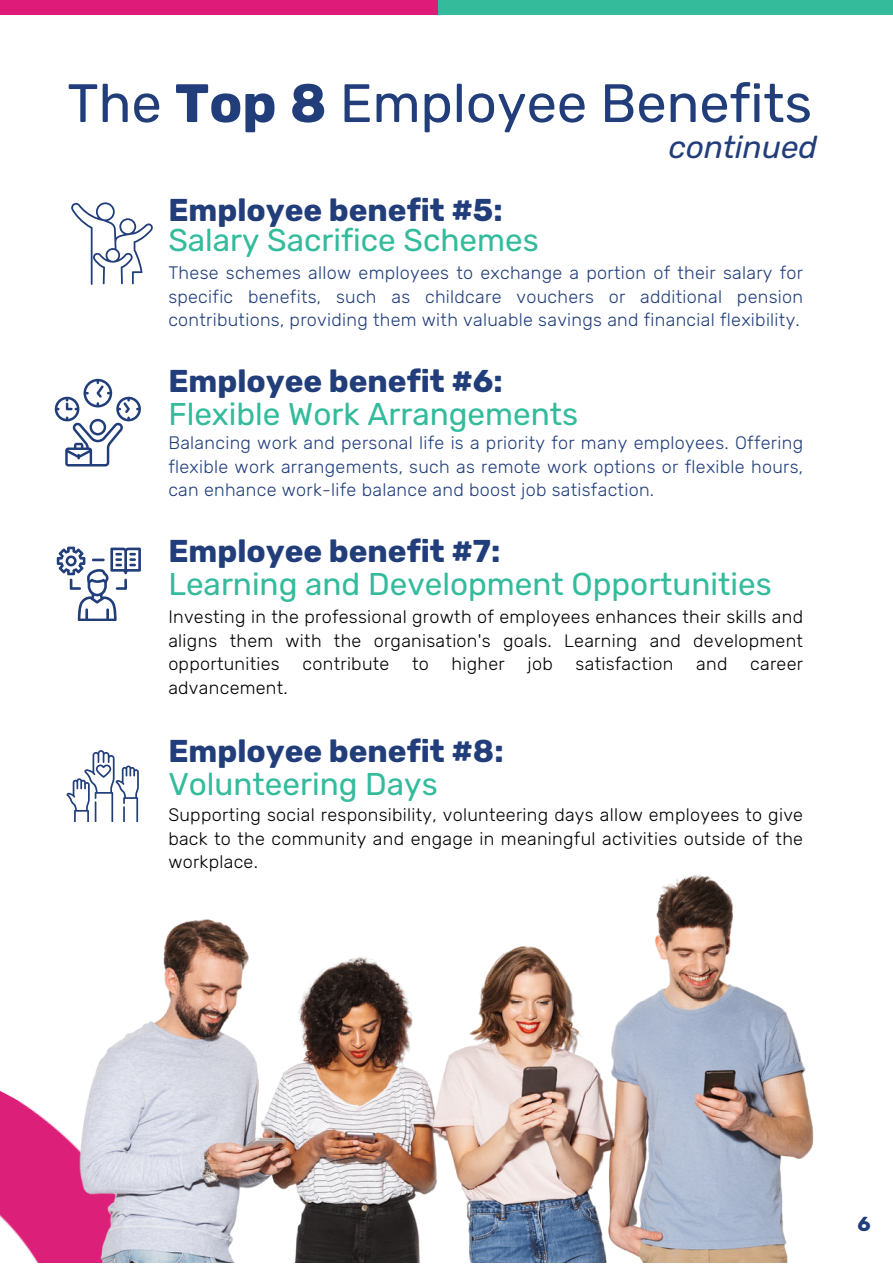
<style>
.page{position:relative;width:893px;height:1264px;background:#fff}
.page>*{position:absolute;margin:0;border:0;box-sizing:border-box;transform-origin:0 0}
.t1{font:54px "Rubik";color:#213e7b}
.t2{font:31.5px "Rubik";color:#33bb9c}
.t3{font:700 31.5px "Rubik";color:#213e7b}
.t4{font:italic 31.5px "Rubik";color:#213e7b}
.t5{font:700 20.25px "Rubik";color:#213e7b}
.t6{font:300 18px/23.5px "Rubik";letter-spacing:.015em;color:#213e7b;text-align:justify}
.t7{font:300 18px/23.5px "Rubik";letter-spacing:.015em;color:#000;text-align:justify}
.s1{font-weight:700}
</style>
<div class="page">
<div style="left:0;top:0;width:437px;height:14px;background:#df1b79"></div>
<div style="left:437px;top:0;width:455px;height:14px;background:#33bb9c"></div>
<svg style="left:57px;top:546px;width:84px;height:75px"></svg>
<svg style="left:66px;top:750px;width:72px;height:71px"></svg>
<img style="left:0;top:1091px;width:68px;height:171px">
<img style="left:68px;top:875px;width:746px;height:387px">
<svg style="left:71px;top:202px;width:82px;height:82px"></svg>
<svg style="left:55px;top:379px;width:86px;height:87px"></svg>
<p class="t1" style="left:67px;top:71px;width:746px">The <span class="s1">Top 8</span> Employee Benefits</p>
<p class="t4" style="left:668px;top:128px;width:150px">continued</p>
<p class="t3" style="left:168px;top:191px;width:336px">Employee benefit #5:</p>
<p class="t2" style="left:168px;top:222px;width:372px">Salary Sacrifice Schemes</p>
<p class="t6" style="left:168px;top:261px;width:636px">These schemes allow employees to exchange a portion of their salary for specific benefits, such as childcare vouchers or additional pension contributions, providing them with valuable savings and financial flexibility.</p>
<p class="t3" style="left:168px;top:363px;width:336px">Employee benefit #6:</p>
<p class="t2" style="left:168px;top:395px;width:411px">Flexible Work Arrangements</p>
<p class="t6" style="left:168px;top:431px;width:636px">Balancing work and personal life is a priority for many employees. Offering flexible work arrangements, such as remote work options or flexible hours, can enhance work-life balance and boost job satisfaction.</p>
<p class="t3" style="left:168px;top:533px;width:333px">Employee benefit #7:</p>
<p class="t2" style="left:168px;top:565px;width:605px">Learning and Development Opportunities</p>
<p class="t7" style="left:168px;top:605px;width:636px">Investing in the professional growth of employees enhances their skills and aligns them with the organisation's goals. Learning and development opportunities</p>
<p class="t7" style="left:302px;top:652px;width:88px">contribute</p>
<p class="t7" style="left:412px;top:652px;width:18px">to</p>
<p class="t7" style="left:451px;top:652px;width:55px">higher</p>
<p class="t7" style="left:527px;top:652px;width:27px">job</p>
<p class="t7" style="left:575px;top:652px;width:99px">satisfaction</p>
<p class="t7" style="left:696px;top:652px;width:33px">and</p>
<p class="t7" style="left:750px;top:652px;width:54px">career</p>
<p class="t7" style="left:168px;top:676px;width:121px">advancement.</p>
<p class="t3" style="left:168px;top:733px;width:337px">Employee benefit #8:</p>
<p class="t2" style="left:168px;top:765px;width:271px">Volunteering Days</p>
<p class="t7" style="left:168px;top:803px;width:636px">Supporting social responsibility, volunteering days allow employees to give back to the community and engage in meaningful activities outside of the workplace.</p>
<p class="t5" style="left:857px;top:1211px;width:15px">6</p>
</div>
